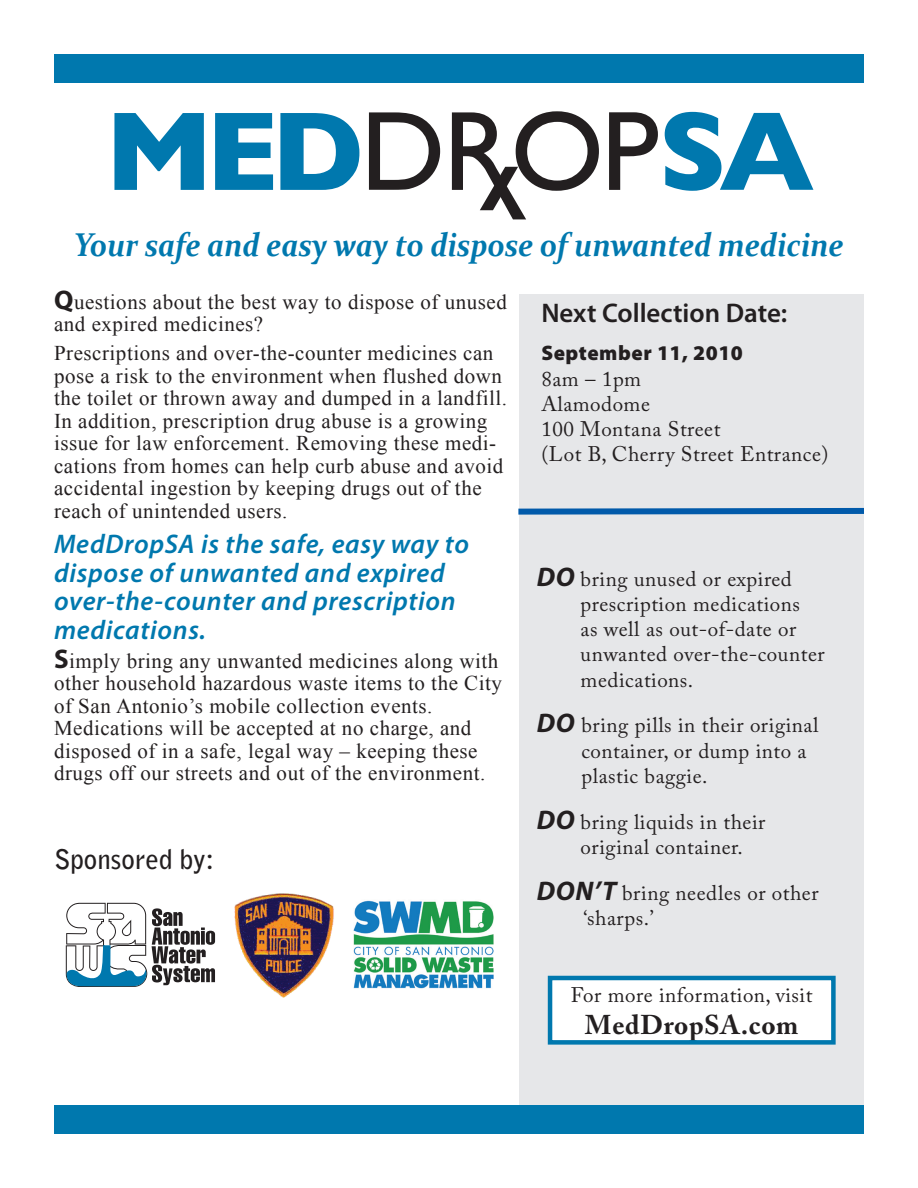
<style>
.page{position:relative;width:918px;height:1188px;background:#fff}
.page>*{position:absolute;margin:0;border:0;box-sizing:border-box;transform-origin:0 0}
.t1{font:italic 700 33px "Constantia";letter-spacing:-.005em;color:#0078ae;scale:.9 1}
.Body{font:italic 600 27px/28.5px "Myriad Pro";letter-spacing:.025em;color:#0078ae}
.Body-2{font:600 27px "Myriad Pro";color:#231f20}
.Body-3{font:700 27px "Adobe Caslon Pro";letter-spacing:.025em;color:#231f20}
.Company_Name{font:700 27px "Bell Gothic Std";color:#231f20}
.Body-4{font:21px/22.5px "Times New Roman";letter-spacing:.025em;color:#231f20}
.Body-5{font:21px/25.2px "Adobe Caslon Pro";letter-spacing:.025em;color:#231f20}
.s1{font-family:"Myriad Pro";font-weight:700;font-size:27px}
.s2{font-family:"Myriad Pro";font-weight:900}
.s3{font-family:"Myriad Pro";font-weight:700;font-style:italic;font-size:27px}
</style>
<div class="page">
<div style="left:519px;top:294px;width:345px;height:812px;background:#e6e7e9"></div>
<div style="left:54px;top:1106px;width:810px;height:28px;background:#0078ae"></div>
<div style="left:54px;top:54px;width:810px;height:28px;background:#0078ae"></div>
<svg style="left:114px;top:113px;width:90px;height:77px"></svg>
<svg style="left:215px;top:113px;width:58px;height:77px"></svg>
<svg style="left:280px;top:113px;width:79px;height:77px"></svg>
<svg style="left:369px;top:112px;width:71px;height:78px"></svg>
<svg style="left:609px;top:112px;width:49px;height:78px"></svg>
<svg style="left:452px;top:111px;width:147px;height:108px"></svg>
<svg style="left:665px;top:112px;width:148px;height:79px"></svg>
<svg style="left:518px;top:507px;width:346px;height:8px;background:#3a7db9"></svg>
<svg style="left:66px;top:903px;width:149px;height:84px"></svg>
<img style="left:354px;top:900px;width:139px;height:89px">
<img style="left:234px;top:893px;width:100px;height:105px">
<div style="left:550px;top:978px;width:283px;height:64px;background:#fff"></div>
<div style="left:548px;top:976px;width:288px;height:69px;border:4px solid #0078ae"></div>
<p class="t1" style="left:74px;top:222px;width:857px">Your safe and easy way to dispose of unwanted medicine</p>
<p class="Body-4" style="left:54px;top:290px;width:455px"><span class="s1">Q</span>uestions about the best way to dispose of unused and expired medicines?</p>
<p class="Body-4" style="left:54px;top:342px;width:455px">Prescriptions and over-the-counter medicines can pose a risk to the environment when flushed down the toilet or thrown away and dumped in a landfill.<br>In addition, prescription drug abuse is a growing issue for law enforcement. Removing these medi&shy;cations from homes can help curb abuse and avoid accidental ingestion by keeping drugs out of the reach of unintended users.</p>
<p class="Body" style="left:54px;top:529px;width:417px">MedDropSA is the safe, easy way to dispose of unwanted and expired over-the-counter and prescription medications.</p>
<p class="Body-4" style="left:54px;top:649px;width:450px"><span class="s1">S</span>imply bring any unwanted medicines along with other household hazardous waste items to the City of San Antonio’s mobile collection events.</p>
<p class="Body-4" style="left:54px;top:717px;width:433px">Medications will be accepted at no charge, and disposed of in a safe, legal way – keeping these drugs off our streets and out of the environment.</p>
<p class="Company_Name" style="left:54px;top:843px;width:162px">Sponsored by:</p>
<p class="Body-2" style="left:541px;top:296px;width:247px">Next Collection Date:</p>
<p class="Body-5" style="left:541px;top:341px;width:289px"><span class="s2">September 11, 2010<br></span>8am – 1pm<br>Alamodome<br>100 Montana Street<br>(Lot B, Cherry Street Entrance)</p>
<p class="Body-5" style="left:581px;top:566px;width:246px;text-indent:-44px"><span class="s3">DO</span> bring unused or expired prescription medications<br>as well as out-of-date or unwanted over-the-counter medications.</p>
<p class="Body-5" style="left:581px;top:713px;width:238px;text-indent:-45px"><span class="s3">DO</span> bring pills in their original container, or dump into a plastic baggie.</p>
<p class="Body-5" style="left:581px;top:809px;width:186px;text-indent:-44px"><span class="s3">DO</span> bring liquids in their original container.</p>
<p class="Body-5" style="left:583px;top:880px;width:237px;text-indent:-46px"><span class="s3">DON’T</span> bring needles or other ‘sharps.’</p>
<p class="Body-5" style="left:571px;top:982px;width:243px">For more information, visit</p>
<p class="Body-3" style="left:585px;top:1009px;width:215px">MedDropSA.com</p>
</div>
